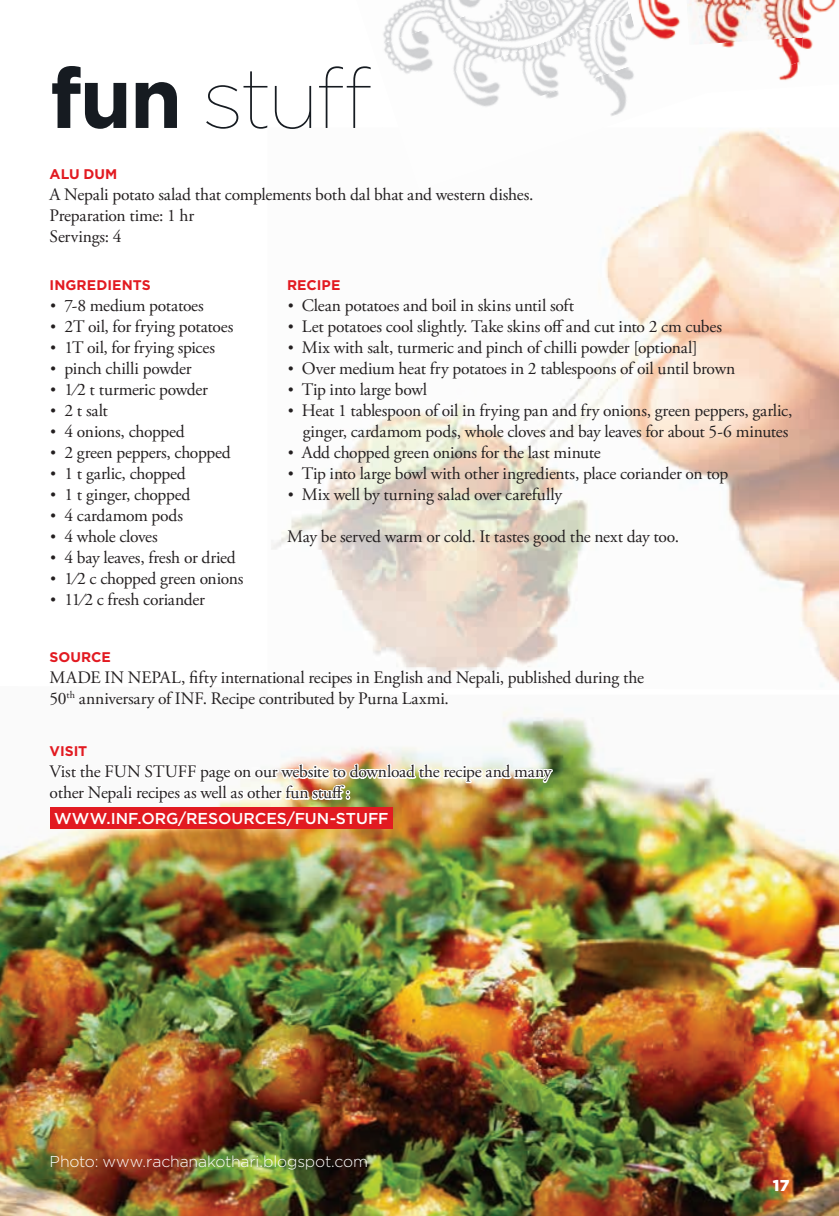
<style>
.page{position:relative;width:839px;height:1216px;background:#fff}
.page>*{position:absolute;margin:0;border:0;box-sizing:border-box;transform-origin:0 0}
.t1{font:100 84px "Gotham";letter-spacing:-.045em;color:#161b21}
.t2{font:17.5px/21px "Adobe Garamond Pro";letter-spacing:-.01em;color:#231f20}
.t3{font:300 15.75px "Gotham";letter-spacing:-.01em;color:#fff}
.t4{font:500 15.75px "Gotham";color:#fff}
.t5{font:900 15.75px "Gotham";color:#fff}
.t6{font:700 14px "Gotham";color:#e21a21}
.s1{font-weight:700}
.s2{font-family:"Gotham";font-size:15.75px}
</style>
<div class="page">
<img style="left:802px;top:0;width:34px;height:50px">
<img style="left:779px;top:78px;width:13px;height:3px">
<img style="left:618px;top:0;width:9px;height:17px">
<img style="left:600px;top:84px;width:27px;height:32px">
<img style="left:576px;top:17px;width:58px;height:67px">
<img style="left:560px;top:0;width:58px;height:37px">
<img style="left:519px;top:37px;width:57px;height:62px">
<img style="left:503px;top:0;width:57px;height:56px">
<img style="left:499px;top:0;width:14px;height:9px">
<img style="left:461px;top:56px;width:58px;height:51px">
<img style="left:445px;top:10px;width:58px;height:65px">
<img style="left:429px;top:0;width:58px;height:28px">
<img style="left:454px;top:75px;width:7px;height:14px">
<img style="left:384px;top:28px;width:61px;height:46px">
<img style="left:383px;top:0;width:46px;height:47px">
<img style="left:774px;top:41px;width:28px;height:37px">
<img style="left:747px;top:0;width:56px;height:41px">
<img style="left:722px;top:45px;width:13px;height:3px">
<img style="left:689px;top:0;width:58px;height:45px">
<img style="left:627px;top:0;width:62px;height:48px">
<img style="left:0;top:714px;width:838px;height:501px">
<img style="left:382px;top:129px;width:456px;height:558px">
<img style="left:271px;top:420px;width:111px;height:198px">
<img style="left:465px;top:129px;width:138px;height:45px">
<img style="left:398px;top:129px;width:103px;height:29px">
<img style="left:409px;top:143px;width:56px;height:46px">
<img style="left:48px;top:618px;width:506px;height:331px">
<h1 class="t1" style="left:50px;top:53px;width:322px"><span class="s1">fun</span> stuff</h1>
<p class="t6" style="left:50px;top:165px;width:69px">ALU DUM</p>
<p class="t2" style="left:50px;top:184px;width:485px">A Nepali potato salad that complements both dal bhat and western dishes.<br>Preparation time: 1 hr<br>Servings: 4</p>
<p class="t6" style="left:50px;top:276px;width:103px">INGREDIENTS</p>
<p class="t2" style="left:50px;top:295px;width:156px"><span class="s2">•</span> 7-8 medium potatoes</p>
<p class="t2" style="left:50px;top:316px;width:185px"><span class="s2">•</span> 2T oil, for frying potatoes</p>
<p class="t2" style="left:50px;top:337px;width:167px"><span class="s2">•</span> 1T oil, for frying spices</p>
<p class="t2" style="left:50px;top:358px;width:143px"><span class="s2">•</span> pinch chilli powder</p>
<p class="t2" style="left:50px;top:379px;width:160px"><span class="s2">•</span> 1⁄2 t turmeric powder</p>
<p class="t2" style="left:50px;top:400px;width:60px"><span class="s2">•</span> 2 t salt</p>
<p class="t2" style="left:50px;top:421px;width:137px"><span class="s2">•</span> 4 onions, chopped</p>
<p class="t2" style="left:50px;top:442px;width:182px"><span class="s2">•</span> 2 green peppers, chopped</p>
<p class="t2" style="left:50px;top:463px;width:138px"><span class="s2">•</span> 1 t garlic, chopped</p>
<p class="t2" style="left:50px;top:484px;width:142px"><span class="s2">•</span> 1 t ginger, chopped</p>
<p class="t2" style="left:50px;top:505px;width:135px"><span class="s2">•</span> 4 cardamom pods</p>
<p class="t2" style="left:50px;top:526px;width:110px"><span class="s2">•</span> 4 whole cloves</p>
<p class="t2" style="left:50px;top:547px;width:188px"><span class="s2">•</span> 4 bay leaves, fresh or dried</p>
<p class="t2" style="left:50px;top:568px;width:195px"><span class="s2">•</span> 1⁄2 c chopped green onions</p>
<p class="t2" style="left:50px;top:589px;width:157px"><span class="s2">•</span> 11⁄2 c fresh coriander</p>
<p class="t6" style="left:287px;top:276px;width:55px">RECIPE</p>
<p class="t2" style="left:287px;top:295px;width:288px"><span class="s2">•</span> Clean potatoes and boil in skins until soft</p>
<p class="t2" style="left:287px;top:316px;width:436px"><span class="s2">•</span> Let potatoes cool slightly. Take skins off and cut into 2 cm cubes</p>
<p class="t2" style="left:287px;top:337px;width:412px"><span class="s2">•</span> Mix with salt, turmeric and pinch of chilli powder [optional]</p>
<p class="t2" style="left:287px;top:358px;width:450px"><span class="s2">•</span> Over medium heat fry potatoes in 2 tablespoons of oil until brown</p>
<p class="t2" style="left:287px;top:379px;width:142px"><span class="s2">•</span> Tip into large bowl</p>
<p class="t2" style="left:287px;top:400px;width:507px;text-align:right"><span class="s2">•</span> Heat 1 tablespoon of oil in frying pan and fry onions, green peppers, garlic, ginger, cardamom pods, whole cloves and bay leaves for about 5-6 minutes</p>
<p class="t2" style="left:287px;top:442px;width:315px"><span class="s2">•</span> Add chopped green onions for the last minute</p>
<p class="t2" style="left:287px;top:463px;width:442px"><span class="s2">•</span> Tip into large bowl with other ingredients, place coriander on top</p>
<p class="t2" style="left:287px;top:484px;width:276px"><span class="s2">•</span> Mix well by turning salad over carefully</p>
<p class="t2" style="left:287px;top:526px;width:393px">May be served warm or cold. It tastes good the next day too.</p>
<p class="t6" style="left:50px;top:648px;width:63px">SOURCE</p>
<p class="t2" style="left:50px;top:667px;width:595px">MADE IN NEPAL, fifty international recipes in English and Nepali, published during the<br>50<sup>th</sup> anniversary of INF. Recipe contributed by Purna Laxmi.</p>
<p class="t6" style="left:50px;top:743px;width:39px">VISIT</p>
<p class="t2" style="left:50px;top:762px;width:503px">Vist the FUN STUFF page on our website to download the recipe and many other Nepali recipes as well as other fun stuff :</p>
<p class="t4" style="left:54px;top:808px;width:336px">WWW.INF.ORG/RESOURCES/FUN-STUFF</p>
<p class="t3" style="left:50px;top:1151px;width:320px">Photo: www.rachanakothari.blogspot.com</p>
<p class="t5" style="left:772px;top:1174px;width:18px">17</p>
</div>
